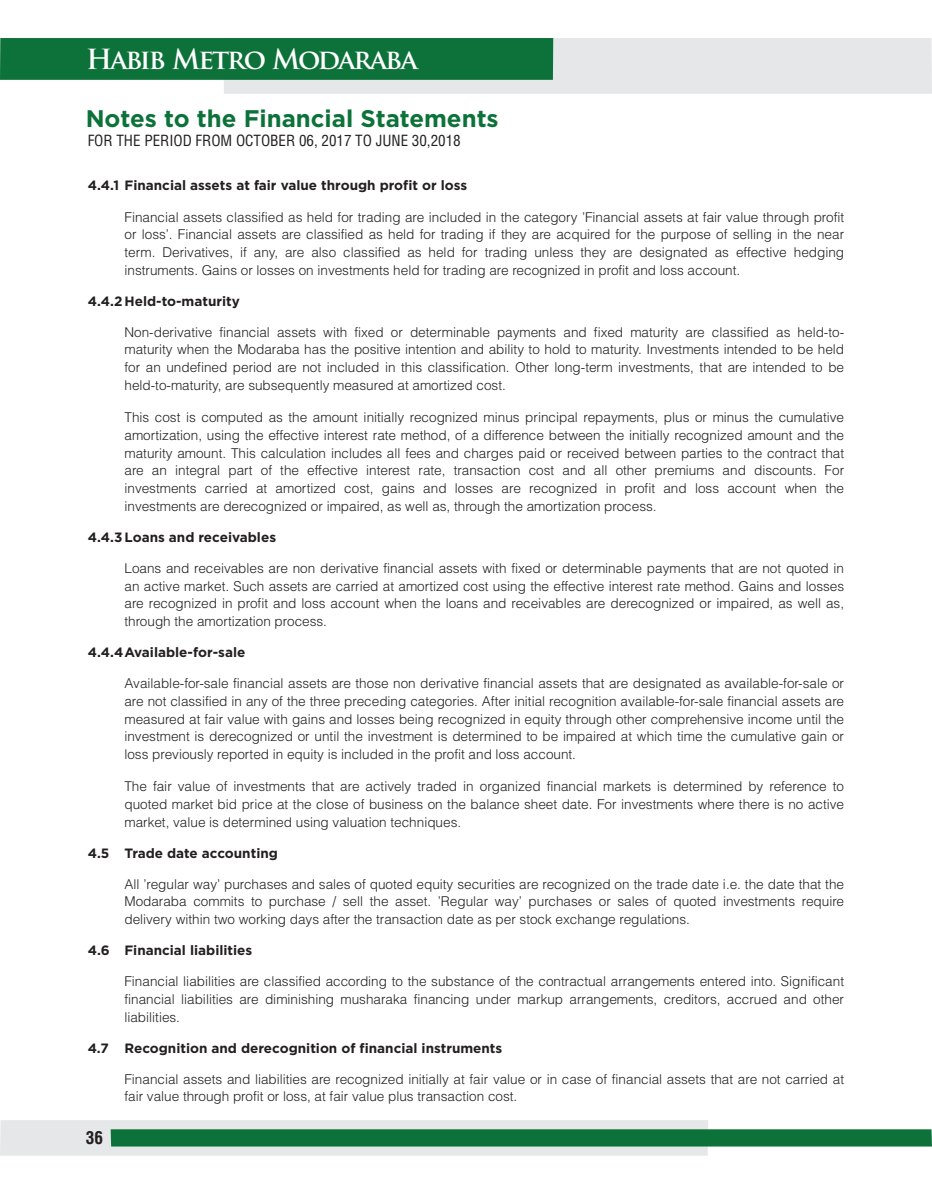
<style>
.page{position:relative;width:932px;height:1202px;background:#fff}
.page>*{position:absolute;margin:0;border:0;box-sizing:border-box;transform-origin:0 0}
.t1{font:700 27px "Trajan Pro";letter-spacing:-.07em;color:#fff}
.t2{font:700 24px "Gotham";color:#0d7239}
.t3{font:17.25px "Switzerland Condensed";color:#231f20}
.t4{font:15px "Switzerland Condensed";color:#231f20}
.t5{font:13.5px/17.7px "Switzerland Light";color:#231f20;text-align:justify}
.t6{font:700 13.5px "Gotham";color:#231f20}
</style>
<div class="page">
<div style="left:224px;top:38px;width:708px;height:56px;background:#e6e7e8"></div>
<div style="left:0;top:38px;width:553px;height:42px;background:#0d7239"></div>
<svg style="left:0;top:1120px;width:932px;height:35px;background:#8bb79f"></svg>
<h1 class="t1" style="left:86px;top:49px;width:333px">Habib Metro Modaraba</h1>
<h2 class="t2" style="left:86px;top:110px;width:414px">Notes to the Financial Statements</h2>
<p class="t4" style="left:88px;top:131px;width:374px">FOR THE PERIOD FROM OCTOBER 06, 2017 TO JUNE 30,2018</p>
<p class="t6" style="left:88px;top:180px;width:381px">4.4.1 Financial assets at fair value through profit or loss</p>
<p class="t5" style="left:124px;top:209px;width:721px">Financial assets classified as held for trading are included in the category 'Financial assets at fair value through profit or loss'. Financial assets are classified as held for trading if they are acquired for the purpose of selling in the near term. Derivatives, if any, are also classified as held for trading unless they are designated as effective hedging instruments. Gains or losses on investments held for trading are recognized in profit and loss account.</p>
<p class="t6" style="left:88px;top:296px;width:154px">4.4.2 Held-to-maturity</p>
<p class="t5" style="left:124px;top:325px;width:721px">Non-derivative financial assets with fixed or determinable payments and fixed maturity are classified as held-to&shy;maturity when the Modaraba has the positive intention and ability to hold to maturity. Investments intended to be held for an undefined period are not included in this classification. Other long-term investments, that are intended to be held-to-maturity, are subsequently measured at amortized cost.</p>
<p class="t5" style="left:124px;top:410px;width:721px">This cost is computed as the amount initially recognized minus principal repayments, plus or minus the cumulative amortization, using the effective interest rate method, of a difference between the initially recognized amount and the maturity amount. This calculation includes all fees and charges paid or received between parties to the contract that are an integral part of the effective interest rate, transaction cost and all other premiums and discounts. For investments carried at amortized cost, gains and losses are recognized in profit and loss account when the investments are derecognized or impaired, as well as, through the amortization process.</p>
<p class="t6" style="left:88px;top:532px;width:190px">4.4.3 Loans and receivables</p>
<p class="t5" style="left:124px;top:561px;width:721px">Loans and receivables are non derivative financial assets with fixed or determinable payments that are not quoted in an active market. Such assets are carried at amortized cost using the effective interest rate method. Gains and losses are recognized in profit and loss account when the loans and receivables are derecognized or impaired, as well as, through the amortization process.</p>
<p class="t6" style="left:88px;top:647px;width:159px">4.4.4 Available-for-sale</p>
<p class="t5" style="left:124px;top:676px;width:721px">Available-for-sale financial assets are those non derivative financial assets that are designated as available-for-sale or are not classified in any of the three preceding categories. After initial recognition available-for-sale financial assets are measured at fair value with gains and losses being recognized in equity through other comprehensive income until the investment is derecognized or until the investment is determined to be impaired at which time the cumulative gain or loss previously reported in equity is included in the profit and loss account.</p>
<p class="t5" style="left:124px;top:779px;width:721px">The fair value of investments that are actively traded in organized financial markets is determined by reference to quoted market bid price at the close of business on the balance sheet date. For investments where there is no active market, value is determined using valuation techniques.</p>
<p class="t6" style="left:88px;top:847px;width:192px">4.5 Trade date accounting</p>
<p class="t5" style="left:124px;top:876px;width:721px">All 'regular way' purchases and sales of quoted equity securities are recognized on the trade date i.e. the date that the Modaraba commits to purchase / sell the asset. 'Regular way' purchases or sales of quoted investments require delivery within two working days after the transaction date as per stock exchange regulations.</p>
<p class="t6" style="left:88px;top:945px;width:166px">4.6 Financial liabilities</p>
<p class="t5" style="left:124px;top:974px;width:721px">Financial liabilities are classified according to the substance of the contractual arrangements entered into. Significant financial liabilities are diminishing musharaka financing under markup arrangements, creditors, accrued and other liabilities.</p>
<p class="t6" style="left:88px;top:1042px;width:416px">4.7 Recognition and derecognition of financial instruments</p>
<p class="t5" style="left:124px;top:1071px;width:721px">Financial assets and liabilities are recognized initially at fair value or in case of financial assets that are not carried at fair value through profit or loss, at fair value plus transaction cost.</p>
<p class="t3" style="left:86px;top:1127px;width:19px">36</p>
</div>
